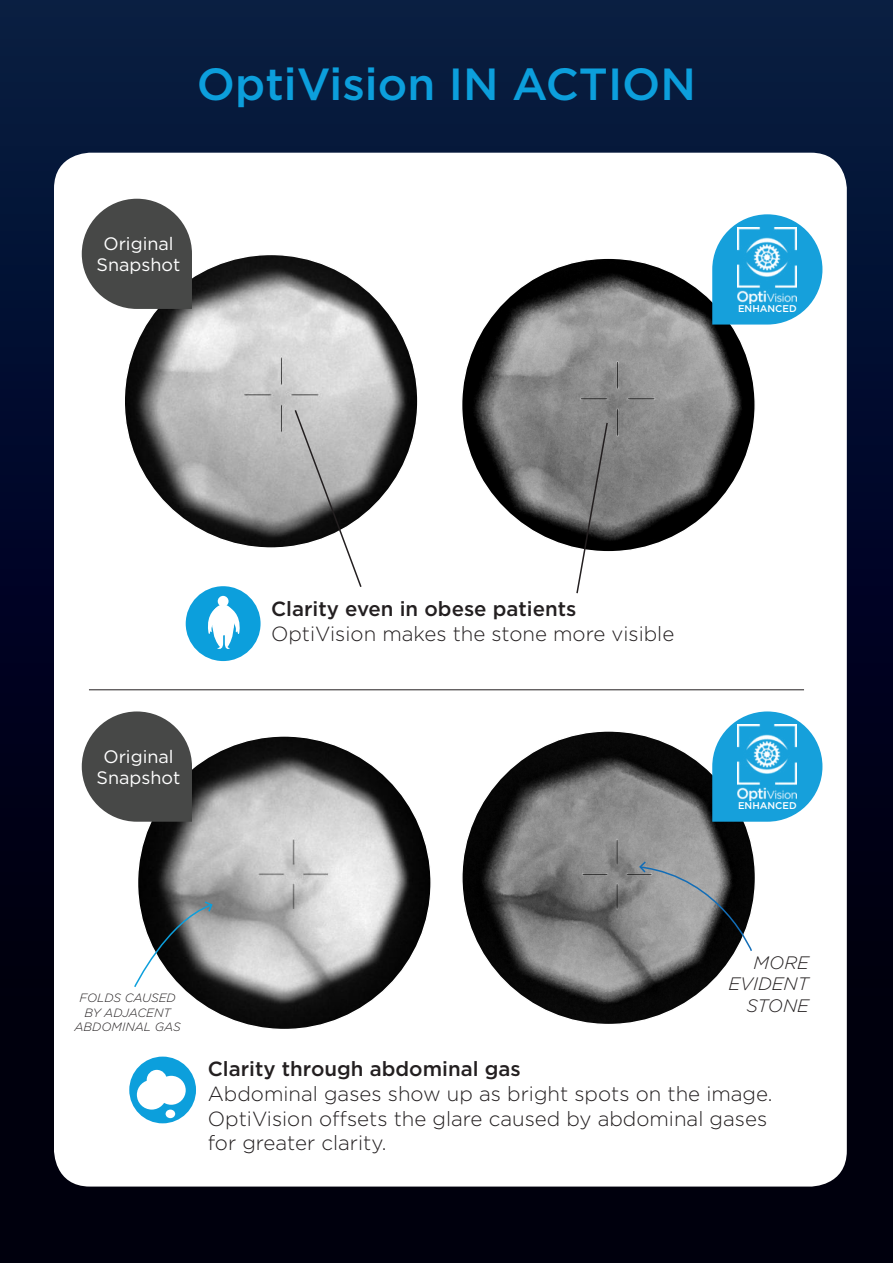
<style>
.page{position:relative;width:893px;height:1263px;background:#fff}
.page>*{position:absolute;margin:0;border:0;box-sizing:border-box;transform-origin:0 0}
.t1{font:500 45px "Gotham";color:#0c9fdc}
.t2{font:300 20.4px/24.6px "Gotham";color:#231f20}
.t3{font:500 20.4px "Gotham";color:#231f20}
.t4{font:18px/21.6px "Gotham";color:#fff;text-align:center}
.t5{font:italic 300 18px/21.6px "Gotham";color:#231f20;text-align:right}
.t6{font:italic 300 12px/14.4px "Gotham";color:#231f20;text-align:center}
.t7{font:500 9.75px "Gotham";color:#fff}
</style>
<div class="page">
<div style="left:0;top:0;width:893px;height:1263px;background:linear-gradient(to bottom,#051841,#000005)"></div>
<div style="left:54px;top:153px;width:793px;height:1033px;background:#fff;border-radius:36px"></div>
<img style="left:124px;top:254px;width:294px;height:294px;border-radius:147px">
<img style="left:462px;top:258px;width:293px;height:294px;border-radius:147px">
<hr style="left:89px;top:689px;width:715px;height:1px;background:#231f20">
<svg style="left:293px;top:408px;width:70px;height:179px"></svg>
<img style="left:138px;top:736px;width:293px;height:293px;border-radius:147px">
<img style="left:462px;top:731px;width:293px;height:293px;border-radius:147px">
<div style="left:129px;top:1056px;width:67px;height:67px;background:#0c9fdc;border-radius:50%"></div>
<svg style="left:134px;top:900px;width:80px;height:88px"></svg>
<svg style="left:638px;top:860px;width:115px;height:92px;background:#757779"></svg>
<div style="left:186px;top:586px;width:75px;height:75px;background:#0c9fdc;border-radius:50%"></div>
<div style="left:218px;top:596px;width:11px;height:11px;background:#fff;border-radius:50%"></div>
<svg style="left:211px;top:604px;width:24px;height:31px"></svg>
<svg style="left:195px;top:607px;width:57px;height:42px"></svg>
<svg style="left:575px;top:421px;width:34px;height:173px"></svg>
<div style="left:147px;top:1070px;width:20px;height:20px;background:#fff;border-radius:50%"></div>
<div style="left:166px;top:1109px;width:9px;height:9px;background:#fff;border-radius:50%"></div>
<div style="left:137px;top:1080px;width:30px;height:29px;background:#fff;border-radius:50%"></div>
<div style="left:157px;top:1076px;width:29px;height:29px;background:#fff;border-radius:50%"></div>
<svg style="left:82px;top:199px;width:110px;height:110px"></svg>
<svg style="left:82px;top:711px;width:110px;height:111px"></svg>
<svg style="left:712px;top:711px;width:110px;height:111px"></svg>
<img style="left:737px;top:725px;width:59px;height:75px">
<svg style="left:712px;top:214px;width:110px;height:111px"></svg>
<img style="left:737px;top:228px;width:59px;height:75px">
<h1 class="t1" style="left:197px;top:64px;width:501px">OptiVision IN ACTION</h1>
<p class="t4" style="left:97px;top:234px;width:85px">Original<br>Snapshot</p>
<p class="t7" style="left:738px;top:304px;width:60px">ENHANCED</p>
<p class="t4" style="left:97px;top:746px;width:85px">Original<br>Snapshot</p>
<p class="t3" style="left:271px;top:600px;width:307px">Clarity even in obese patients</p>
<p class="t2" style="left:271px;top:622px;width:405px">OptiVision makes the stone more visible</p>
<p class="t7" style="left:738px;top:801px;width:60px">ENHANCED</p>
<p class="t6" style="left:75px;top:991px;width:108px">FOLDS CAUSED<br>BY ADJACENT<br>ABDOMINAL GAS</p>
<p class="t5" style="left:729px;top:952px;width:82px">MORE<br>EVIDENT<br>STONE</p>
<p class="t3" style="left:208px;top:1060px;width:314px">Clarity through abdominal gas</p>
<p class="t2" style="left:208px;top:1082px;width:566px">Abdominal gases show up as bright spots on the image.<br>OptiVision offsets the glare caused by abdominal gases for greater clarity.</p>
</div>
